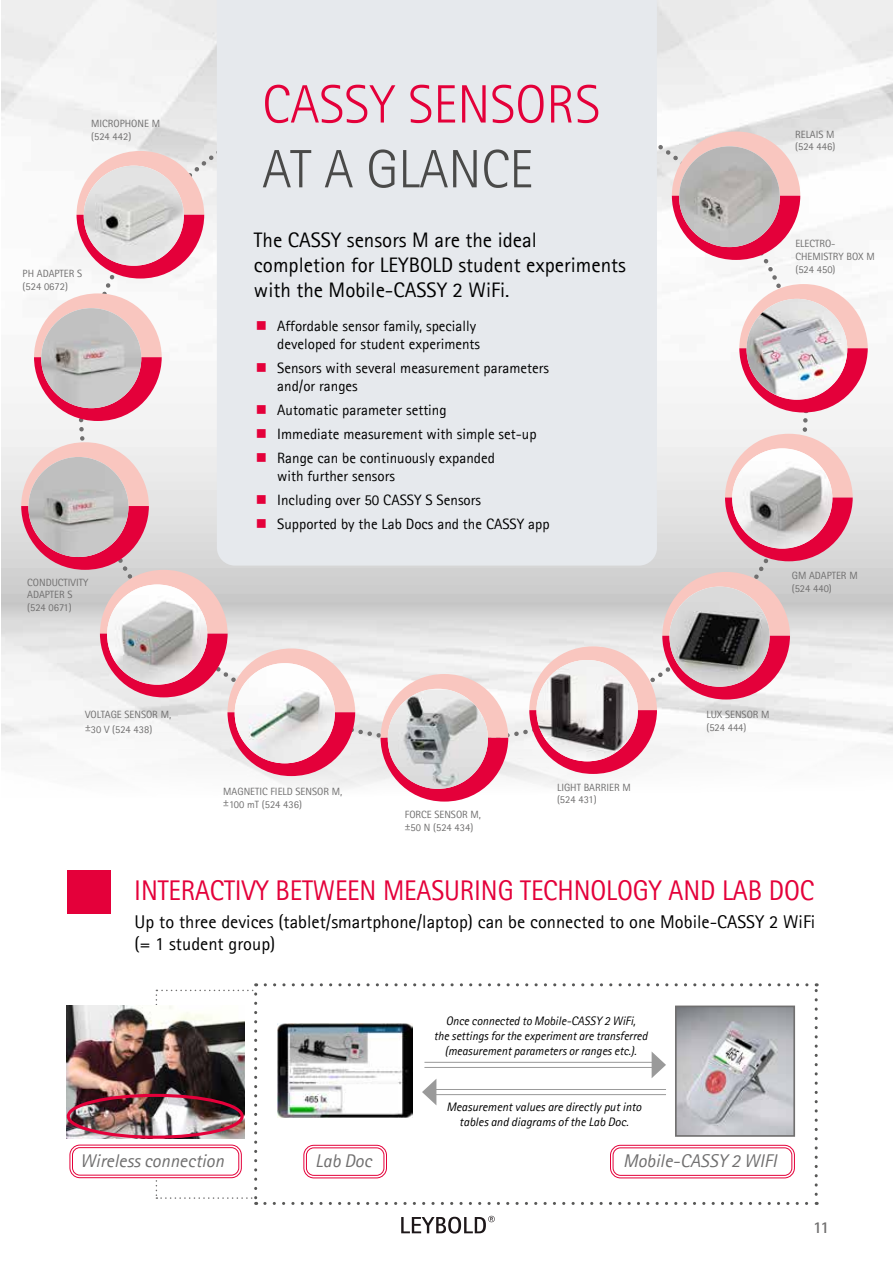
<style>
.page{position:relative;width:893px;height:1263px;background:#fff}
.page>*{position:absolute;margin:0;border:0;box-sizing:border-box;transform-origin:0 0}
.t1{font:300 54px "Agfa Rotis Sans Serif";color:#e4003a}
.t2{font:300 54px "Agfa Rotis Sans Serif";color:#4a4a49}
.t3{font:28.5px "Agfa Rotis Sans Serif";letter-spacing:-.005em;color:#e4003a;scale:.94 1}
.t4{font:21px/25.2px "Agfa Rotis Sans Serif";color:#000}
.t5{font:18.45px/22.2px "Agfa Rotis Sans Serif";color:#000}
.t6{font:italic 18.45px "Agfa Rotis Sans Serif";color:#706f6f}
.t7{font:700 16.5px "Agfa Rotis Sans Serif";color:#706f6f}
.t8{font:15px/18px "Agfa Rotis Sans Serif";color:#000}
.t9{font:italic 12.3px/14.7px "Agfa Rotis Sans Serif";color:#000;text-align:center}
.t10{font:10.5px/12.6px "Agfa Rotis Sans Serif";color:#706f6f}
.s1{color:#e4003a}
</style>
<div class="page">
<svg style="left:401px;top:1216px;width:94px;height:17px"></svg>
<svg style="left:448px;top:411px;width:362px;height:334px"></svg>
<svg style="left:657px;top:77px;width:153px;height:329px"></svg>
<svg style="left:76px;top:77px;width:141px;height:334px"></svg>
<svg style="left:76px;top:415px;width:367px;height:330px"></svg>
<div style="left:217px;top:0;width:440px;height:566px;background:#e6e9ed"></div>
<svg style="left:725px;top:434px;width:128px;height:127px;background:#ea9ba9"></svg>
<img style="left:732px;top:448px;width:100px;height:101px;border-radius:50px">
<svg style="left:381px;top:674px;width:127px;height:127px"></svg>
<img style="left:388px;top:689px;width:100px;height:100px">
<svg style="left:77px;top:151px;width:127px;height:127px"></svg>
<img style="left:84px;top:166px;width:100px;height:100px;border-radius:50px">
<svg style="left:34px;top:293px;width:128px;height:128px"></svg>
<img style="left:41px;top:308px;width:100px;height:100px;border-radius:50px">
<svg style="left:21px;top:442px;width:334px;height:334px"></svg>
<img style="left:28px;top:457px;width:100px;height:100px;border-radius:50px">
<svg style="left:529px;top:572px;width:261px;height:202px"></svg>
<img style="left:536px;top:660px;width:102px;height:101px;border-radius:51px">
<svg style="left:739px;top:284px;width:129px;height:129px"></svg>
<img style="left:747px;top:299px;width:100px;height:101px;border-radius:50px">
<div style="left:67px;top:871px;width:43px;height:43px;background:#e4003a"></div>
<svg style="left:156px;top:983px;width:662px;height:222px"></svg>
<div style="left:305px;top:1146px;width:80px;height:30px;background:#fff;border-radius:9px"></div>
<div style="left:304px;top:1145px;width:83px;height:33px;border:1px solid #e4003a;border-radius:10px"></div>
<div style="left:306px;top:1147px;width:78px;height:28px;border:1px solid #e4003a;border-radius:7px"></div>
<img style="left:678px;top:1008px;width:114px;height:126px">
<div style="left:675px;top:1005px;width:120px;height:132px;border:2px solid #706f6f"></div>
<div style="left:612px;top:1146px;width:181px;height:30px;background:#fff;border-radius:9px"></div>
<div style="left:610px;top:1145px;width:185px;height:33px;border:1px solid #e4003a;border-radius:10px"></div>
<div style="left:613px;top:1147px;width:179px;height:28px;border:1px solid #e4003a;border-radius:7px"></div>
<div style="left:136px;top:1105px;width:55px;height:74px;background:linear-gradient(to right,#fff,#fff)"></div>
<div style="left:71px;top:1146px;width:169px;height:30px;background:#fff;border-radius:9px"></div>
<div style="left:70px;top:1145px;width:172px;height:33px;border:1px solid #e4003a;border-radius:10px"></div>
<div style="left:72px;top:1147px;width:167px;height:28px;border:1px solid #e4003a;border-radius:7px"></div>
<img style="left:67px;top:1005px;width:178px;height:133px">
<div style="left:67px;top:1094px;width:177px;height:45px;border:3px solid #e4003a;border-radius:50%"></div>
<svg style="left:672px;top:131px;width:128px;height:129px"></svg>
<img style="left:679px;top:146px;width:101px;height:101px;border-radius:50px">
<p class="t10" style="left:91px;top:117px;width:70px">MICROPHONE M (524 442)</p>
<p class="t10" style="left:23px;top:267px;width:61px">PH ADAPTER S (524 0672)</p>
<p class="t10" style="left:27px;top:576px;width:63px">CONDUCTIVITY<br>ADAPTER S (524 0671)</p>
<p class="t10" style="left:85px;top:707px;width:88px;line-height:14.4px">VOLTAGE SENSOR M, ±30 V (524 438)</p>
<h1 class="t1" style="left:262px;top:73px;width:339px">CASSY SENSORS</h1>
<h1 class="t2" style="left:262px;top:138px;width:273px">AT A GLANCE</h1>
<h3 class="t4" style="left:254px;top:227px;width:374px">The CASSY sensors M are the ideal completion for LEYBOLD student experiments with the Mobile-CASSY 2 WiFi.</h3>
<p class="t8" style="left:256px;top:317px;width:226px;text-align:right"><span class="s1">■</span> Affordable sensor family, specially developed for student experiments</p>
<p class="t8" style="left:277px;top:359px;width:273px;text-indent:-21px"><span class="s1">■</span> Sensors with several measurement parameters and/or ranges</p>
<p class="t8" style="left:256px;top:401px;width:192px"><span class="s1">■</span> Automatic parameter setting</p>
<p class="t8" style="left:256px;top:425px;width:282px"><span class="s1">■</span> Immediate measurement with simple set-up</p>
<p class="t8" style="left:277px;top:449px;width:219px;text-indent:-21px"><span class="s1">■</span> Range can be continuously expanded with further sensors</p>
<p class="t8" style="left:256px;top:491px;width:227px"><span class="s1">■</span> Including over 50 CASSY S Sensors</p>
<p class="t8" style="left:256px;top:515px;width:295px"><span class="s1">■</span> Supported by the Lab Docs and the CASSY app</p>
<p class="t10" style="left:223px;top:785px;width:120px">MAGNETIC FIELD SENSOR M, ±100 mT (524 436)</p>
<p class="t10" style="left:405px;top:808px;width:78px">FORCE SENSOR M, ±50 N (524 434)</p>
<p class="t10" style="left:557px;top:781px;width:75px">LIGHT BARRIER M (524 431)</p>
<p class="t10" style="left:795px;top:128px;width:42px">RELAIS M (524 446)</p>
<p class="t10" style="left:795px;top:237px;width:81px">ELECTRO-<br>CHEMISTRY BOX M (524 450)</p>
<p class="t10" style="left:792px;top:569px;width:67px">GM ADAPTER M (524 440)</p>
<p class="t10" style="left:706px;top:708px;width:65px">LUX SENSOR M (524 444)</p>
<h2 class="t3" style="left:134px;top:874px;width:725px">INTERACTIVY BETWEEN MEASURING TECHNOLOGY AND LAB DOC</h2>
<p class="t5" style="left:135px;top:910px;width:682px">Up to three devices (tablet/smartphone/laptop) can be connected to one Mobile-CASSY 2 WiFi (= 1 student group)</p>
<p class="t9" style="left:434px;top:1014px;width:215px">Once connected to Mobile-CASSY 2 WiFi,<br>the settings for the experiment are transferred (measurement parameters or ranges etc.).</p>
<p class="t9" style="left:446px;top:1100px;width:197px">Measurement values are directly put into tables and diagrams of the Lab Doc.</p>
<p class="t6" style="left:80px;top:1149px;width:145px">Wireless connection</p>
<p class="t6" style="left:315px;top:1150px;width:58px">Lab Doc</p>
<p class="t6" style="left:623px;top:1150px;width:155px">Mobile-CASSY 2 WIFI</p>
<p class="t7" style="left:813px;top:1217px;width:17px">11</p>
</div>
